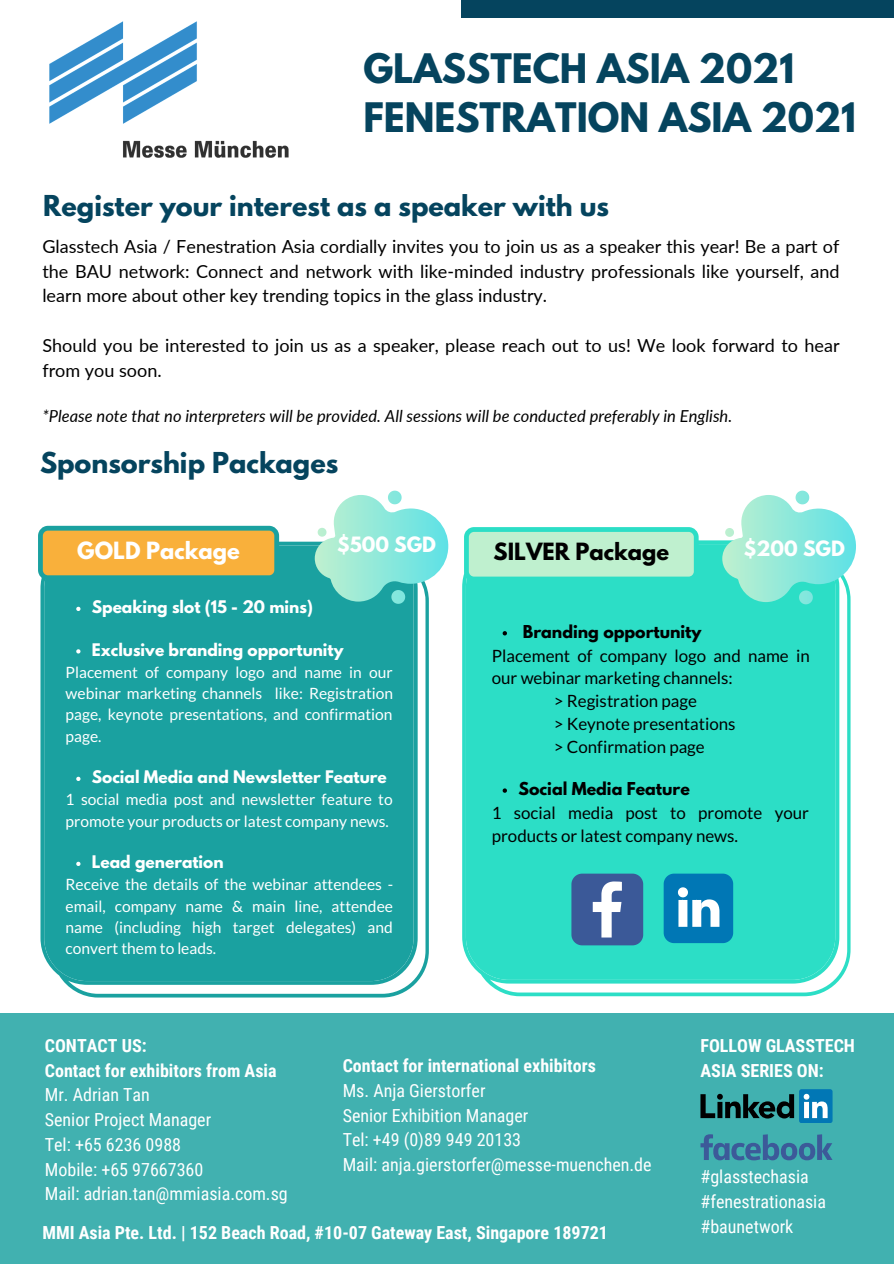
<style>
.page{position:relative;width:894px;height:1264px;background:#fff}
.page>*{position:absolute;margin:0;border:0;box-sizing:border-box;transform-origin:0 0}
.t1{font:700 36px "League Spartan";color:#05445e}
.t2{font:700 25.5px "League Spartan";color:#05445e}
.t3{font:700 21px "League Spartan";color:#000}
.t4{font:700 21px "League Spartan";color:#fff}
.t5{font:700 18.75px "League Spartan";color:#fff}
.t6{font:18px/24.8px "Lato";color:#000;text-align:justify}
.t7{font:18px "Roboto Condensed";color:#fff}
.t8{font:700 18px "Roboto Condensed";color:#fff}
.t9{font:18px "Roboto Condensed";color:#fefefe}
.t10{font:700 18px "Roboto Condensed";color:#fefefe}
.t11{font:16.95px/22.8px "Lato";color:#000}
.t12{font:italic 16.5px "Lato";color:#000}
.t13{font:700 15.75px "League Spartan";color:#000}
.t14{font:15.6px/21.3px "Lato";color:#fff;text-align:justify}
.t15{font:700 15.45px "League Spartan";color:#fff}
</style>
<div class="page">
<div style="left:0;top:1013px;width:893px;height:250px;background:#41b1b0"></div>
<svg style="left:700px;top:1093px;width:93px;height:25px"></svg>
<div style="left:798px;top:1089px;width:34px;height:33px;background:#0177b5;border-radius:2px"></div>
<svg style="left:803px;top:1093px;width:24px;height:25px"></svg>
<svg style="left:700px;top:1134px;width:132px;height:26px"></svg>
<div style="left:461px;top:0;width:432px;height:18px;background:#05445e"></div>
<img style="left:49px;top:21px;width:239px;height:137px">
<div style="left:40px;top:541px;width:389px;height:456px;background:#1aa1a0"></div>
<svg style="left:38px;top:526px;width:241px;height:54px;background:#cbad50"></svg>
<svg style="left:76px;top:606px;width:4px;height:5px"></svg>
<svg style="left:76px;top:649px;width:4px;height:4px"></svg>
<svg style="left:76px;top:776px;width:4px;height:5px"></svg>
<svg style="left:76px;top:861px;width:4px;height:5px"></svg>
<div style="left:462px;top:540px;width:388px;height:456px;background:#2cdec6"></div>
<svg style="left:314px;top:490px;width:134px;height:114px"></svg>
<svg style="left:663px;top:873px;width:70px;height:70px;background:#2d92c2"></svg>
<svg style="left:571px;top:873px;width:72px;height:72px;background:#5977a9"></svg>
<svg style="left:502px;top:631px;width:5px;height:4px"></svg>
<svg style="left:502px;top:788px;width:5px;height:4px"></svg>
<svg style="left:464px;top:527px;width:234px;height:54px;background:#a1eccd"></svg>
<svg style="left:722px;top:490px;width:134px;height:114px"></svg>
<p class="t1" style="left:363px;top:50px;width:432px">GLASSTECH ASIA 2021</p>
<p class="t1" style="left:363px;top:100px;width:494px">FENESTRATION ASIA 2021</p>
<p class="t2" style="left:43px;top:193px;width:567px">Register your interest as a speaker with us</p>
<p class="t6" style="left:42px;top:233px;width:798px">Glasstech Asia / Fenestration Asia cordially invites you to join us as a speaker this year! Be a part of the BAU network: Connect and network with like-minded industry professionals like yourself, and learn more about other key trending topics in the glass industry.</p>
<p class="t6" style="left:42px;top:332px;width:798px">Should you be interested to join us as a speaker, please reach out to us! We look forward to hear from you soon.</p>
<p class="t12" style="left:42px;top:405px;width:691px">*Please note that no interpreters will be provided. All sessions will be conducted preferably in English.</p>
<p class="t2" style="left:40px;top:450px;width:300px">Sponsorship Packages</p>
<p class="t4" style="left:77px;top:539px;width:164px">GOLD Package</p>
<p class="t5" style="left:337px;top:535px;width:100px">$500 SGD</p>
<p class="t15" style="left:92px;top:599px;width:223px">Speaking slot (15 - 20 mins)</p>
<p class="t15" style="left:92px;top:641px;width:253px">Exclusive branding opportunity</p>
<p class="t14" style="left:66px;top:661px;width:329px">Placement of company logo and name in our webinar marketing channels like: Registration page, keynote presentations, and confirmation page.</p>
<p class="t15" style="left:92px;top:769px;width:296px">Social Media and Newsletter Feature</p>
<p class="t14" style="left:66px;top:788px;width:328px">1 social media post and newsletter feature to promote your products or latest company news.</p>
<p class="t15" style="left:92px;top:854px;width:133px">Lead generation</p>
<p class="t14" style="left:66px;top:873px;width:329px">Receive the details of the webinar attendees - email, company name &amp; main line, attendee name (including high target delegates) and convert them to leads.</p>
<p class="t3" style="left:493px;top:541px;width:177px">SILVER Package</p>
<p class="t5" style="left:743px;top:539px;width:102px">$200 SGD</p>
<p class="t13" style="left:522px;top:623px;width:180px">Branding opportunity</p>
<p class="t11" style="left:491px;top:643px;width:319px">Placement of company logo and name in our webinar marketing channels:</p>
<p class="t11" style="left:553px;top:689px;width:144px">&gt; Registration page</p>
<p class="t11" style="left:553px;top:712px;width:183px">&gt; Keynote presentations</p>
<p class="t11" style="left:553px;top:734px;width:152px">&gt; Confirmation page</p>
<p class="t13" style="left:518px;top:780px;width:173px">Social Media Feature</p>
<p class="t11" style="left:491px;top:800px;width:318px">1 social media post to promote your products or latest company news.</p>
<p class="t8" style="left:45px;top:1035px;width:103px">CONTACT US:</p>
<p class="t8" style="left:45px;top:1059px;width:233px">Contact for exhibitors from Asia</p>
<p class="t7" style="left:45px;top:1084px;width:107px">Mr. Adrian Tan</p>
<p class="t7" style="left:45px;top:1109px;width:168px">Senior Project Manager</p>
<p class="t7" style="left:45px;top:1134px;width:138px">Tel: +65 6236 0988</p>
<p class="t7" style="left:45px;top:1158px;width:160px">Mobile: +65 97667360</p>
<p class="t7" style="left:45px;top:1183px;width:244px">Mail: adrian.tan@mmiasia.com.sg</p>
<p class="t10" style="left:342px;top:1055px;width:255px">Contact for international exhibitors</p>
<p class="t9" style="left:342px;top:1080px;width:144px">Ms. Anja Gierstorfer</p>
<p class="t9" style="left:342px;top:1104px;width:187px">Senior Exhibition Manager</p>
<p class="t9" style="left:342px;top:1129px;width:180px">Tel: +49 (0)89 949 20133</p>
<p class="t9" style="left:342px;top:1154px;width:310px">Mail: anja.gierstorfer@messe-muenchen.de</p>
<p class="t8" style="left:42px;top:1222px;width:567px">MMI Asia Pte. Ltd. | 152 Beach Road, #10-07 Gateway East, Singapore 189721</p>
<p class="t8" style="left:700px;top:1035px;width:156px">FOLLOW GLASSTECH</p>
<p class="t8" style="left:700px;top:1059px;width:125px">ASIA SERIES ON:</p>
<p class="t7" style="left:700px;top:1166px;width:110px">#glasstechasia</p>
<p class="t7" style="left:700px;top:1191px;width:127px">#fenestrationasia</p>
<p class="t7" style="left:700px;top:1216px;width:94px">#baunetwork</p>
</div>
